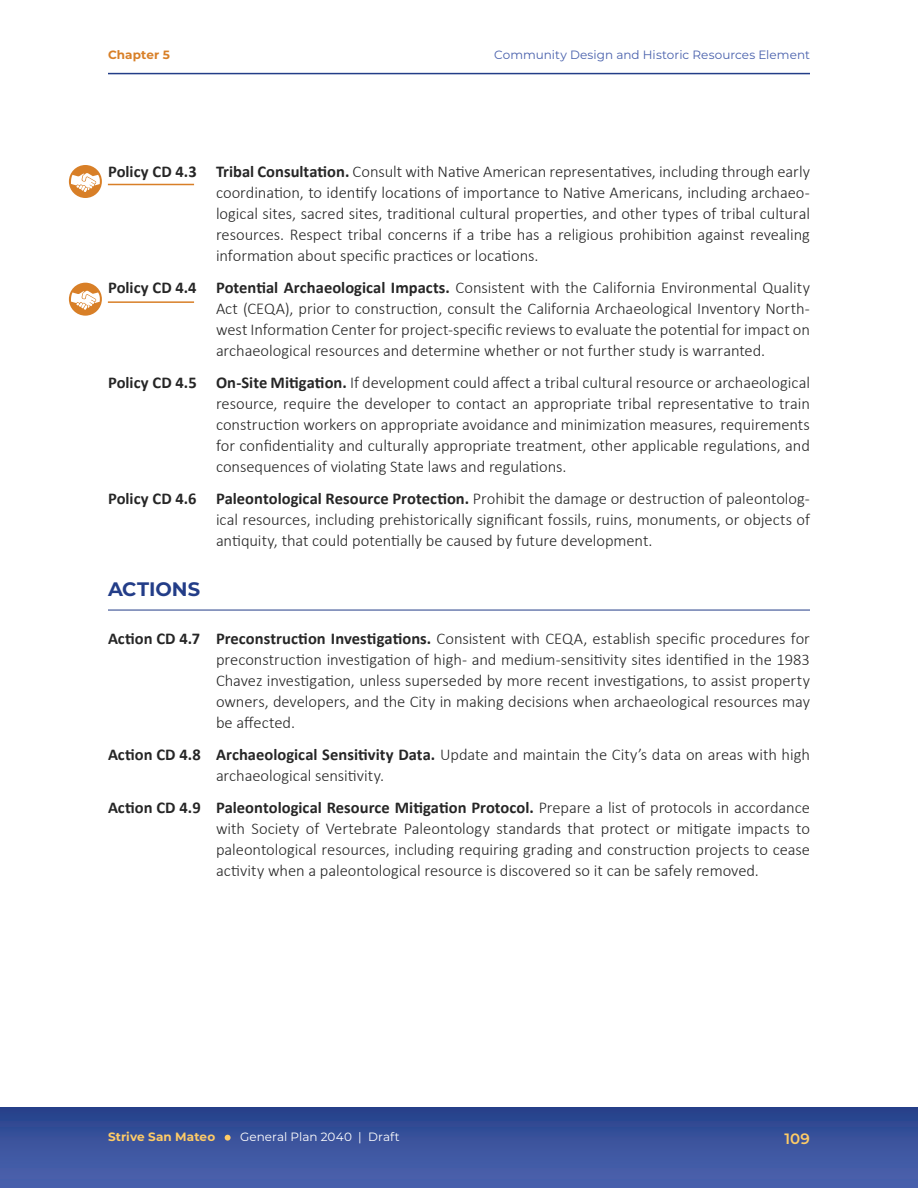
<style>
.page{position:relative;width:918px;height:1188px;background:#fff}
.page>*{position:absolute;margin:0;border:0;box-sizing:border-box;transform-origin:0 0}
.GOALS_POLICIES_ACTION{font:700 19.5px "Montserrat";color:#233d88}
.t1{font:300 16.5px/21px "Calibri";letter-spacing:-.005em;color:#262626;text-align:justify}
.t2{font:600 15px "Montserrat";color:#fc6}
.t3{font:12px "Montserrat";letter-spacing:.005em;color:#4860ac}
.t4{font:12px "Montserrat";letter-spacing:.005em;color:#fff}
.t5{font:700 12px "Montserrat";letter-spacing:.01em;color:#fc6}
.t6{font:700 12px "Montserrat";letter-spacing:.005em;color:#d87f27}
.s1{font-weight:700}
</style>
<div class="page">
<div style="left:0;top:1107px;width:918px;height:81px;background:linear-gradient(to bottom,#28438c,#4e65b0)"></div>
<hr style="left:108px;top:610px;width:702px;height:1px;background:#233d88">
<svg style="left:225px;top:1135px;width:6px;height:6px"></svg>
<hr style="left:108px;top:73px;width:702px;height:1px;background:#233d88">
<div style="left:69px;top:165px;width:33px;height:33px;background:#d87f27;border-radius:50%"></div>
<svg style="left:71px;top:173px;width:29px;height:19px"></svg>
<hr style="left:108px;top:184px;width:86px;height:1px;background:#d87f27">
<div style="left:69px;top:283px;width:33px;height:33px;background:#d87f27;border-radius:50%"></div>
<svg style="left:71px;top:291px;width:29px;height:19px"></svg>
<hr style="left:108px;top:301px;width:86px;height:2px;background:#d87f27">
<p class="t6" style="left:108px;top:46px;width:63px">Chapter 5</p>
<p class="t3" style="left:494px;top:47px;width:317px">Community Design and Historic Resources Element</p>
<p class="t1" style="left:216px;top:161px;width:596px;text-indent:-108px"><span class="s1">Policy CD 4.3 Tribal Consultation.</span> Consult with Native American representatives, including through early coordination, to identify locations of importance to Native Americans, including archaeo&shy;logical sites, sacred sites, traditional cultural properties, and other types of tribal cultural resources. Respect tribal concerns if a tribe has a religious prohibition against revealing information about specific practices or locations.</p>
<p class="t1" style="left:216px;top:277px;width:596px;text-indent:-108px"><span class="s1">Policy CD 4.4 Potential Archaeological Impacts.</span> Consistent with the California Environmental Quality Act (CEQA), prior to construction, consult the California Archaeological Inventory North&shy;west Information Center for project-specific reviews to evaluate the potential for impact on archaeological resources and determine whether or not further study is warranted.</p>
<p class="t1" style="left:216px;top:372px;width:596px;text-indent:-108px"><span class="s1">Policy CD 4.5 On-Site Mitigation.</span> If development could affect a tribal cultural resource or archaeological resource, require the developer to contact an appropriate tribal representative to train construction workers on appropriate avoidance and minimization measures, requirements for confidentiality and culturally appropriate treatment, other applicable regulations, and consequences of violating State laws and regulations.</p>
<p class="t1" style="left:216px;top:488px;width:596px;text-indent:-108px"><span class="s1">Policy CD 4.6 Paleontological Resource Protection.</span> Prohibit the damage or destruction of paleontolog&shy;ical resources, including prehistorically significant fossils, ruins, monuments, or objects of antiquity, that could potentially be caused by future development.</p>
<p class="GOALS_POLICIES_ACTION" style="left:108px;top:575px;width:94px">ACTIONS</p>
<p class="t1" style="left:216px;top:628px;width:595px;text-indent:-108px"><span class="s1">Action CD 4.7 Preconstruction Investigations.</span> Consistent with CEQA, establish specific procedures for preconstruction investigation of high- and medium-sensitivity sites identified in the 1983<br>Chavez investigation, unless superseded by more recent investigations, to assist property owners, developers, and the City in making decisions when archaeological resources may be affected.</p>
<p class="t1" style="left:216px;top:744px;width:596px;text-indent:-108px"><span class="s1">Action CD 4.8 Archaeological Sensitivity Data.</span> Update and maintain the City’s data on areas with high archaeological sensitivity.</p>
<p class="t1" style="left:216px;top:797px;width:595px;text-indent:-108px"><span class="s1">Action CD 4.9 Paleontological Resource Mitigation Protocol.</span> Prepare a list of protocols in accordance with Society of Vertebrate Paleontology standards that protect or mitigate impacts to paleontological resources, including requiring grading and construction projects to cease activity when a paleontological resource is discovered so it can be safely removed.</p>
<p class="t5" style="left:108px;top:1128px;width:109px">Strive San Mateo</p>
<p class="t4" style="left:240px;top:1128px;width:161px">General Plan 2040 | Draft</p>
<p class="t2" style="left:784px;top:1128px;width:27px">109</p>
</div>
